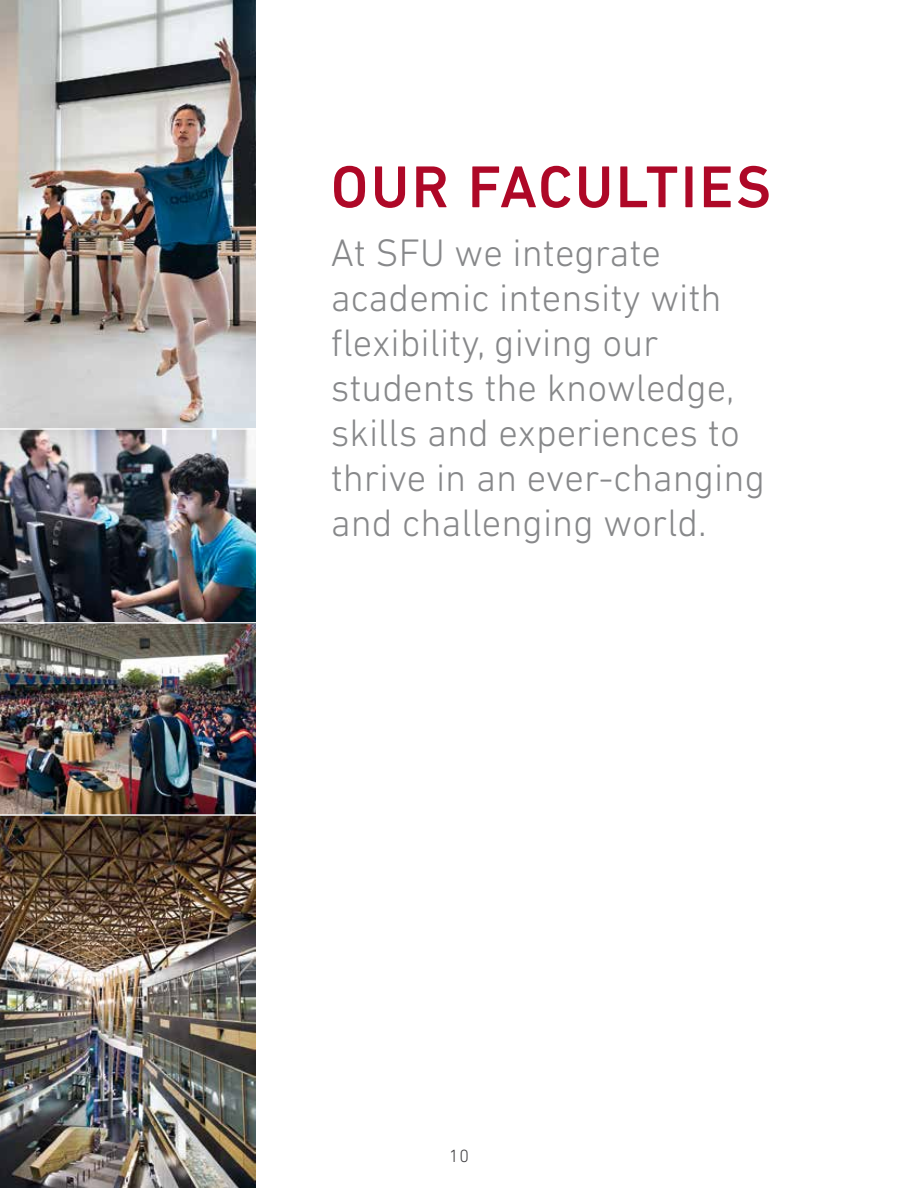
<style>
.page{position:relative;width:918px;height:1188px;background:#fff}
.page>*{position:absolute;margin:0;border:0;box-sizing:border-box;transform-origin:0 0}
.t1{font:500 60px "DIN Next LT Pro";letter-spacing:.04em;color:#ae0827}
.t2{font:300 39px/45px "DIN Next LT Pro";color:#87888a}
.t3{font:300 18px "DIN Next LT Pro";color:#3e3d40}
</style>
<div class="page">
<img style="left:0;top:0;width:255px;height:814px">
<img style="left:0;top:816px;width:255px;height:372px">
<hr style="left:0;top:428px;width:270px;height:2px;background:#fff">
<hr style="left:0;top:622px;width:270px;height:1px;background:#fff">
<h1 class="t1" style="left:331px;top:152px;width:442px">OUR FACULTIES</h1>
<p class="t2" style="left:331px;top:230px;width:436px">At SFU we integrate academic intensity with flexibility, giving our students the knowledge, skills and experiences to thrive in an ever-changing and challenging world.</p>
<p class="t3" style="left:449px;top:1145px;width:21px">10</p>
</div>
